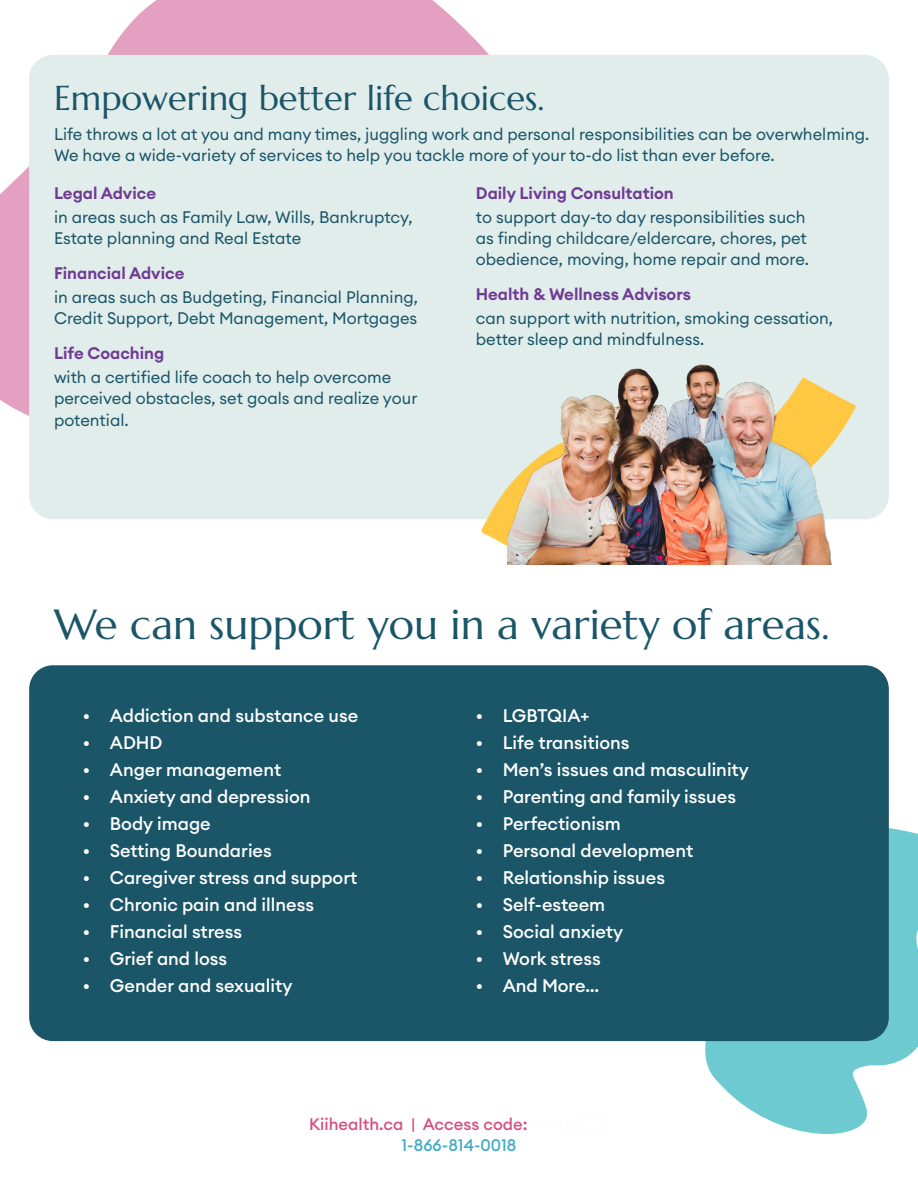
<style>
.page{position:relative;width:918px;height:1188px;background:#fff}
.page>*{position:absolute;margin:0;border:0;box-sizing:border-box;transform-origin:0 0}
.t1{font:42px "Marcellus";color:#1a5568}
.t2{font:34.5px "Marcellus";color:#1a5568}
.t3{font:500 18px "Euclid Circular A";color:#fff}
.t4{font:16.5px/21px "Euclid Circular A";color:#1a5568}
.t5{font:600 16.5px "Euclid Circular A";color:#703b94}
.t6{font:500 16.5px/21px "Euclid Circular A";color:#d55182;text-align:center}
.s1{color:#fefefc}
.s2{color:#44abc5}
</style>
<div class="page">
<svg style="left:698px;top:828px;width:220px;height:306px;fill:#6ccad0"></svg>
<div style="left:29px;top:665px;width:860px;height:376px;background:#1a5568;border-radius:24px"></div>
<svg style="left:0;top:0;width:489px;height:416px;fill:#e4a0c1"></svg>
<div style="left:29px;top:55px;width:860px;height:464px;background:#e1edeb;border-radius:24px"></div>
<svg style="left:481px;top:397px;width:375px;height:149px"></svg>
<img style="left:507px;top:364px;width:332px;height:201px">
<h2 class="t2" style="left:54px;top:77px;width:492px">Empowering better life choices.</h2>
<p class="t4" style="left:54px;top:124px;width:817px">Life throws a lot at you and many times, juggling work and personal responsibilities can be overwhelming.<br>We have a wide-variety of services to help you tackle more of your to-do list than ever before.</p>
<p class="t5" style="left:54px;top:182px;width:104px">Legal Advice</p>
<p class="t4" style="left:54px;top:207px;width:360px">in areas such as Family Law, Wills, Bankruptcy,<br>Estate planning and Real Estate</p>
<p class="t5" style="left:54px;top:262px;width:132px">Financial Advice</p>
<p class="t4" style="left:54px;top:287px;width:366px">in areas such as Budgeting, Financial Planning,<br>Credit Support, Debt Management, Mortgages</p>
<p class="t5" style="left:54px;top:342px;width:112px">Life Coaching</p>
<p class="t4" style="left:54px;top:367px;width:365px">with a certified life coach to help overcome perceived obstacles, set goals and realize your potential.</p>
<p class="t5" style="left:476px;top:182px;width:199px">Daily Living Consultation</p>
<p class="t4" style="left:476px;top:207px;width:335px">to support day-to day responsibilities such as finding childcare/eldercare, chores, pet obedience, moving, home repair and more.</p>
<p class="t5" style="left:476px;top:283px;width:217px">Health &amp; Wellness Advisors</p>
<p class="t4" style="left:476px;top:308px;width:359px">can support with nutrition, smoking cessation, better sleep and mindfulness.</p>
<h1 class="t1" style="left:54px;top:599px;width:777px">We can support you in a variety of areas.</h1>
<p class="t3" style="left:83px;top:704px;width:277px">• Addiction and substance use</p>
<p class="t3" style="left:83px;top:731px;width:81px">• ADHD</p>
<p class="t3" style="left:83px;top:758px;width:200px">• Anger management</p>
<p class="t3" style="left:83px;top:785px;width:229px">• Anxiety and depression</p>
<p class="t3" style="left:83px;top:812px;width:129px">• Body image</p>
<p class="t3" style="left:83px;top:839px;width:190px">• Setting Boundaries</p>
<p class="t3" style="left:83px;top:866px;width:276px">• Caregiver stress and support</p>
<p class="t3" style="left:83px;top:893px;width:233px">• Chronic pain and illness</p>
<p class="t3" style="left:83px;top:920px;width:161px">• Financial stress</p>
<p class="t3" style="left:83px;top:947px;width:146px">• Grief and loss</p>
<p class="t3" style="left:83px;top:974px;width:211px">• Gender and sexuality</p>
<p class="t3" style="left:476px;top:704px;width:115px">• LGBTQIA+</p>
<p class="t3" style="left:476px;top:731px;width:155px">• Life transitions</p>
<p class="t3" style="left:476px;top:758px;width:275px">• Men’s issues and masculinity</p>
<p class="t3" style="left:476px;top:785px;width:262px">• Parenting and family issues</p>
<p class="t3" style="left:476px;top:812px;width:147px">• Perfectionism</p>
<p class="t3" style="left:476px;top:839px;width:219px">• Personal development</p>
<p class="t3" style="left:476px;top:866px;width:191px">• Relationship issues</p>
<p class="t3" style="left:476px;top:893px;width:131px">• Self-esteem</p>
<p class="t3" style="left:476px;top:920px;width:149px">• Social anxiety</p>
<p class="t3" style="left:476px;top:947px;width:127px">• Work stress</p>
<p class="t3" style="left:476px;top:974px;width:125px">• And More…</p>
<p class="t6" style="left:309px;top:1114px;width:301px">Kiihealth.ca | Access code: <span class="s1">AVA1022B<br></span><span class="s2">1-866-814-0018</span></p>
</div>
